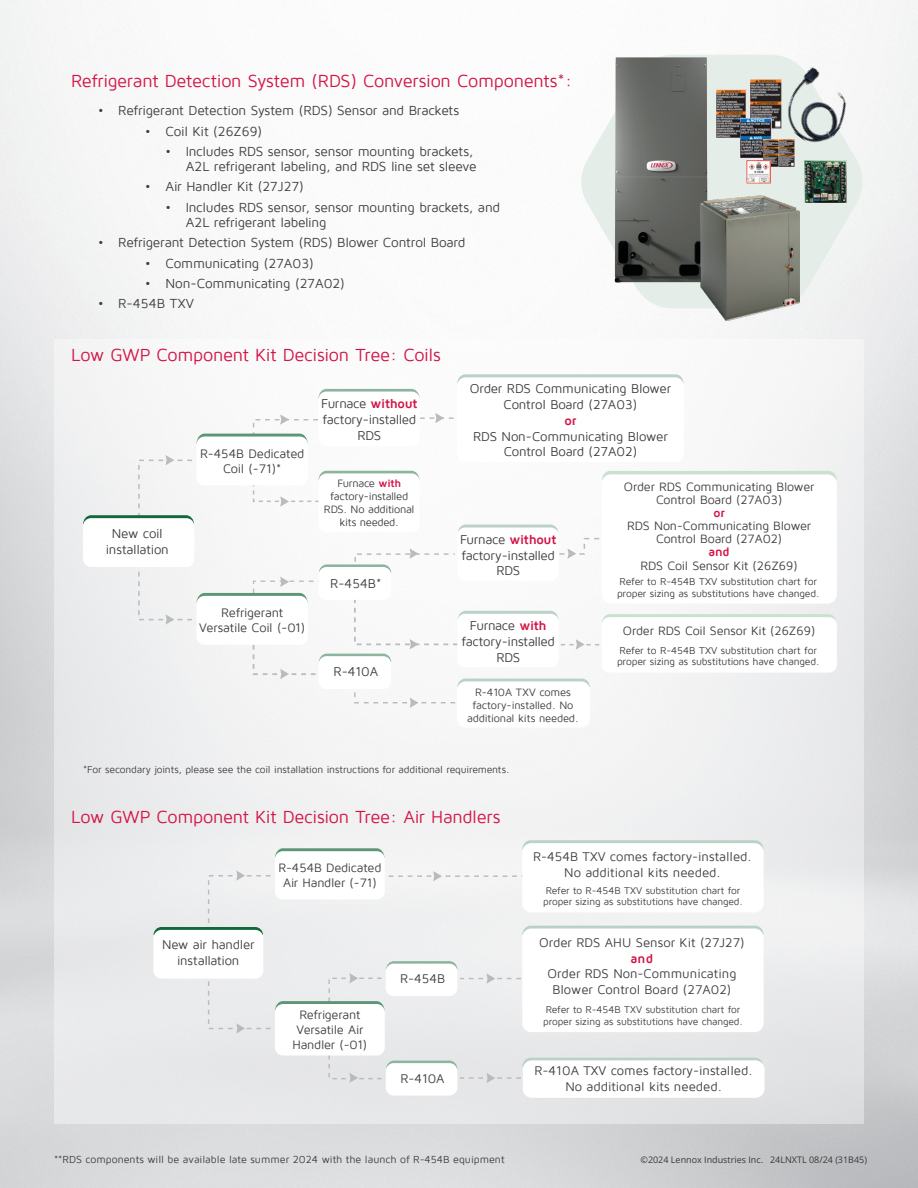
<style>
.page{position:relative;width:918px;height:1188px;background:#fff}
.page>*{position:absolute;margin:0;border:0;box-sizing:border-box;transform-origin:0 0}
.t1{font:18px "Maven Pro";letter-spacing:-.015em;color:#d21446}
.t2{font:13.5px/15px "Maven Pro";letter-spacing:-.015em;color:#3e3e3f;text-align:right}
.t3{font:13.2px/15.8px "Maven Pro";letter-spacing:-.015em;color:#3e3e3f;text-align:center}
.t4{font:13.05px/15.6px "Maven Pro";color:#3e3e3f;text-align:center}
.t5{font:13.05px/15.6px "Maven Pro";color:#413f41;text-align:center}
.t6{font:12.75px/15.3px "Maven Pro";letter-spacing:-.015em;color:#3e3e3f;text-align:center}
.t7{font:12.6px/15px "Maven Pro";letter-spacing:-.015em;color:#3e3e3f;text-align:center}
.t8{font:12.45px/13.2px "Maven Pro";letter-spacing:-.015em;color:#3e3e3f;text-align:center}
.t9{font:10.95px/13.2px "Maven Pro";letter-spacing:-.015em;color:#3e3e3f;text-align:center}
.t10{font:10.5px "Maven Pro";color:#3e3e3f}
.t11{font:10.2px/11.7px "Maven Pro";letter-spacing:-.01em;color:#3e3e3f}
.t12{font:10.2px "Maven Pro";letter-spacing:-.015em;color:#413f41}
.t13{font:10.05px/11.6px "Maven Pro";letter-spacing:-.01em;color:#413f41}
.t14{font:9px "Open Sans";color:#383838}
.s1{font-weight:700;color:#d21446}
.s2{color:#3e3e3f}
</style>
<div class="page">
<div style="left:54px;top:339px;width:810px;height:784px;background:#efeff0"></div>
<svg style="left:154px;top:871px;width:117px;height:64px"></svg>
<div style="left:153px;top:930px;width:110px;height:49px;background:#fff;border-radius:8px"></div>
<div style="left:386px;top:1063px;width:71px;height:33px;background:#fff;border-radius:8px"></div>
<svg style="left:522px;top:926px;width:242px;height:9px"></svg>
<div style="left:522px;top:929px;width:242px;height:103px;background:#fff;border-radius:9px"></div>
<svg style="left:388px;top:871px;width:134px;height:10px"></svg>
<svg style="left:328px;top:1045px;width:435px;height:38px"></svg>
<svg style="left:522px;top:840px;width:241px;height:9px"></svg>
<div style="left:522px;top:843px;width:242px;height:69px;background:#fff;border-radius:9px"></div>
<div style="left:523px;top:1060px;width:242px;height:38px;background:#fff;border-radius:9px"></div>
<svg style="left:275px;top:848px;width:109px;height:8px"></svg>
<div style="left:275px;top:851px;width:110px;height:48px;background:#fff;border-radius:8px"></div>
<svg style="left:207px;top:961px;width:314px;height:73px"></svg>
<div style="left:275px;top:1004px;width:110px;height:52px;background:#fff;border-radius:8px"></div>
<svg style="left:420px;top:413px;width:37px;height:10px"></svg>
<svg style="left:457px;top:374px;width:227px;height:9px"></svg>
<div style="left:457px;top:377px;width:227px;height:85px;background:#fff;border-radius:9px"></div>
<svg style="left:318px;top:389px;width:101px;height:9px"></svg>
<div style="left:319px;top:392px;width:101px;height:54px;background:#fff;border-radius:8px"></div>
<div style="left:457px;top:681px;width:133px;height:47px;background:#fff;border-radius:9px"></div>
<svg style="left:197px;top:414px;width:128px;height:34px"></svg>
<div style="left:196px;top:437px;width:112px;height:48px;background:#fff;border-radius:8px"></div>
<svg style="left:83px;top:455px;width:754px;height:253px"></svg>
<div style="left:196px;top:596px;width:112px;height:49px;background:#fff;border-radius:8px"></div>
<svg style="left:579px;top:55px;width:285px;height:253px;fill:#e7ede9"></svg>
<img style="left:608px;top:50px;width:107px;height:240px">
<img style="left:700px;top:196px;width:100px;height:125px">
<img style="left:804px;top:161px;width:43px;height:41px">
<img style="left:773px;top:66px;width:87px;height:87px">
<img style="left:716px;top:89px;width:31px;height:48px">
<img style="left:751px;top:79px;width:31px;height:49px">
<img style="left:741px;top:118px;width:31px;height:40px">
<img style="left:764px;top:140px;width:31px;height:27px">
<img style="left:746px;top:160px;width:25px;height:24px">
<p class="t1" style="left:71px;top:71px;width:503px">Refrigerant Detection System (RDS) Conversion Components*:</p>
<p class="t2" style="left:98px;top:103px;width:363px">• Refrigerant Detection System (RDS) Sensor and Brackets</p>
<p class="t2" style="left:145px;top:124px;width:119px">• Coil Kit (26Z69)</p>
<p class="t2" style="left:166px;top:144px;width:313px">• Includes RDS sensor, sensor mounting brackets,<br>A2L refrigerant labeling, and RDS line set sleeve</p>
<p class="t2" style="left:145px;top:180px;width:160px">• Air Handler Kit (27J27)</p>
<p class="t2" style="left:186px;top:200px;width:316px;text-align:left;text-indent:-20px">• Includes RDS sensor, sensor mounting brackets, and<br>A2L refrigerant labeling</p>
<p class="t2" style="left:98px;top:235px;width:369px">• Refrigerant Detection System (RDS) Blower Control Board</p>
<p class="t2" style="left:145px;top:256px;width:170px">• Communicating (27A03)</p>
<p class="t2" style="left:145px;top:276px;width:201px">• Non-Communicating (27A02)</p>
<p class="t2" style="left:98px;top:297px;width:98px">• R-454B TXV</p>
<p class="t1" style="left:71px;top:345px;width:371px">Low GWP Component Kit Decision Tree: Coils</p>
<p class="t3" style="left:106px;top:526px;width:65px">New coil installation</p>
<p class="t6" style="left:200px;top:446px;width:106px">R-454B Dedicated<br>Coil (-71)*</p>
<p class="t3" style="left:321px;top:396px;width:98px">Furnace <span class="s1">without </span>factory-installed<br>RDS</p>
<p class="t9" style="left:324px;top:477px;width:92px">Furnace <span class="s1">with </span>factory-installed<br>RDS. No additional kits needed.</p>
<p class="t6" style="left:199px;top:605px;width:108px">Refrigerant<br>Versatile Coil (-01)</p>
<p class="t3" style="left:330px;top:576px;width:53px">R-454B*</p>
<p class="t3" style="left:334px;top:664px;width:46px">R-410A</p>
<p class="t3" style="left:470px;top:381px;width:203px">Order RDS Communicating Blower<br>Control Board (27A03)<br><span class="s1">or<br></span>RDS Non-Communicating Blower<br>Control Board (27A02)</p>
<p class="t3" style="left:460px;top:532px;width:98px">Furnace <span class="s1">without </span>factory-installed<br>RDS</p>
<p class="t3" style="left:462px;top:618px;width:95px">Furnace <span class="s1">with </span>factory-installed<br>RDS</p>
<p class="t9" style="left:467px;top:686px;width:113px">R-410A TXV comes factory-installed. No additional kits needed.</p>
<p class="t8" style="left:624px;top:480px;width:192px">Order RDS Communicating Blower<br>Control Board (27A03)<br><span class="s1">or<br></span>RDS Non-Communicating Blower<br>Control Board (27A02)<br><span class="s1">and<br></span>RDS Coil Sensor Kit (26Z69)</p>
<p class="t11" style="left:617px;top:576px;width:204px">Refer to R-454B TXV substitution chart for proper sizing as substitutions have changed.</p>
<p class="t8" style="left:623px;top:625px;width:194px">Order RDS Coil Sensor Kit (26Z69)</p>
<p class="t11" style="left:617px;top:645px;width:204px">Refer to R-454B TXV substitution chart for proper sizing as substitutions have changed.</p>
<p class="t12" style="left:83px;top:764px;width:428px">*For secondary joints, please see the coil installation instructions for additional requirements.</p>
<p class="t1" style="left:71px;top:808px;width:431px">Low GWP Component Kit Decision Tree: Air Handlers</p>
<p class="t4" style="left:162px;top:937px;width:94px">New air handler installation</p>
<p class="t7" style="left:278px;top:861px;width:105px">R-454B Dedicated<br>Air Handler (-71)</p>
<p class="t7" style="left:292px;top:1008px;width:76px">Refrigerant<br>Versatile Air<br>Handler (-01)</p>
<p class="t4" style="left:400px;top:971px;width:47px">R-454B</p>
<p class="t4" style="left:401px;top:1071px;width:46px">R-410A</p>
<p class="t5" style="left:533px;top:849px;width:220px"><span class="s2">R-454B</span> TXV comes factory-installed.<br>No additional kits needed.</p>
<p class="t13" style="left:543px;top:884px;width:201px">Refer to R-454B TXV substitution chart for proper sizing as substitutions have changed.</p>
<p class="t4" style="left:539px;top:935px;width:207px">Order RDS AHU Sensor Kit (27J27) <span class="s1">and<br></span>Order RDS Non-Communicating<br>Blower Control Board (27A02)</p>
<p class="t13" style="left:543px;top:1004px;width:201px">Refer to R-454B TXV substitution chart for proper sizing as substitutions have changed.</p>
<p class="t4" style="left:535px;top:1063px;width:220px">R-410A TXV comes factory-installed.<br>No additional kits needed.</p>
<p class="t10" style="left:54px;top:1154px;width:452px">**RDS components will be available late summer 2024 with the launch of R-454B equipment</p>
<p class="t14" style="left:641px;top:1153px;width:228px">©2024 Lennox Industries Inc. 24LNXTL 08/24 (31B45)</p>
</div>
